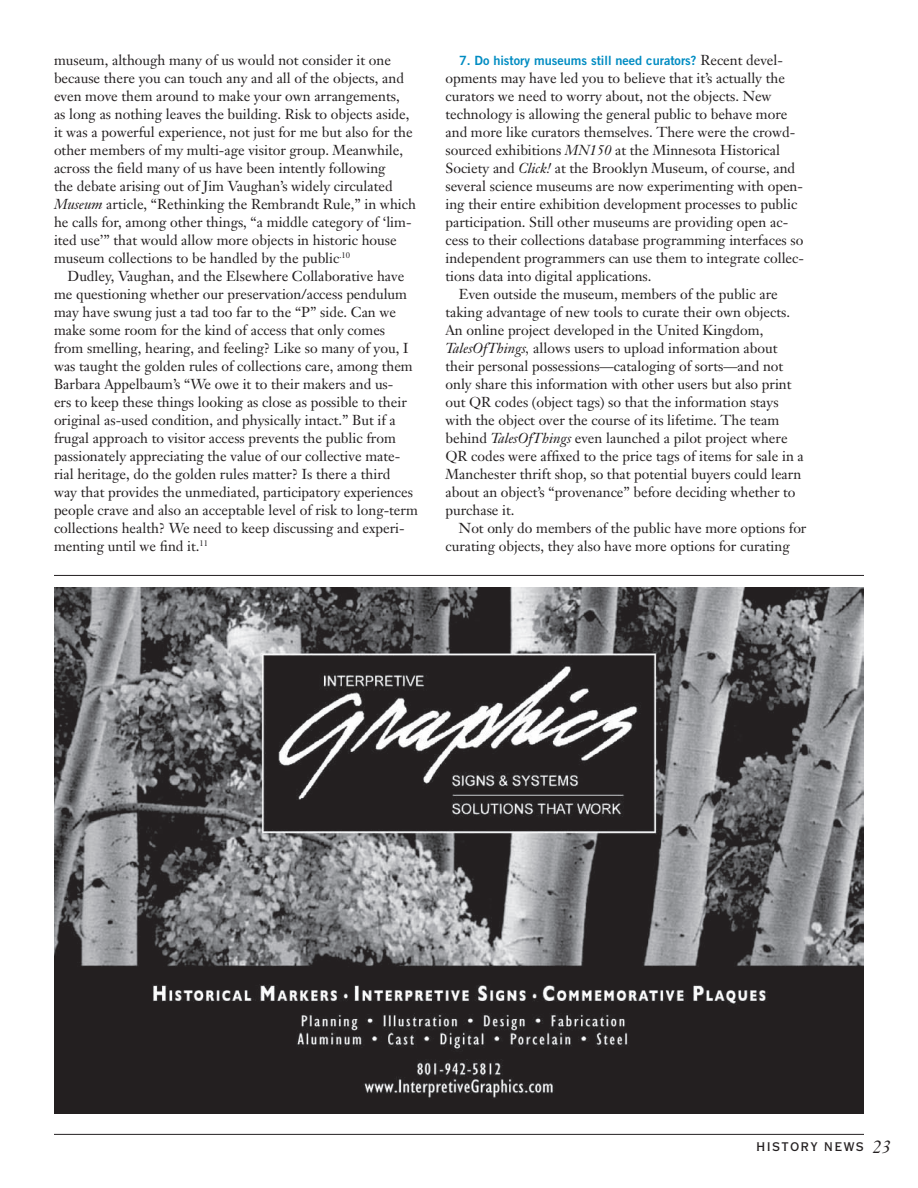
<style>
.page{position:relative;width:918px;height:1188px;background:#fff}
.page>*{position:absolute;margin:0;border:0;box-sizing:border-box;transform-origin:0 0}
.Body_Janson{font:14.25px/18px "Janson Text";color:#231f20}
.Body_Janson-2{font:12.75px "Trade Gothic Bold Two";color:#008cc2}
.t1{font:12px "Copperplate Thirty AB";letter-spacing:.15em;color:#231f20}
.s1{font-style:italic}
.s2{font-family:"Janson Text";font-size:14.25px;color:#231f20}
.s3{font-family:"Janson Text";font-style:italic;font-size:18px}
</style>
<div class="page">
<hr style="left:54px;top:1134px;width:810px;height:1px;background:#231f20">
<img style="left:54px;top:587px;width:810px;height:527px">
<hr style="left:54px;top:575px;width:810px;height:1px;background:#231f20">
<p class="Body_Janson" style="left:54px;top:51px;width:364px">museum, although many of us would not consider it one because there you can touch any and all of the objects, and even move them around to make your own arrangements,<br>as long as nothing leaves the building. Risk to objects aside, it was a powerful experience, not just for me but also for the other members of my multi-age visitor group. Meanwhile, across the field many of us have been intently following<br>the debate arising out of Jim Vaughan’s widely circulated <span class="s1">Museum</span> article, “Rethinking the Rembrandt Rule,” in which he calls for, among other things, “a middle category of ‘lim&shy;ited use’” that would allow more objects in historic house museum collections to be handled by the public<sup>.10</sup></p>
<p class="Body_Janson" style="left:54px;top:267px;width:365px;text-indent:13px">Dudley, Vaughan, and the Elsewhere Collaborative have me questioning whether our preservation/access pendulum may have swung just a tad too far to the “P” side. Can we make some room for the kind of access that only comes from smelling, hearing, and feeling? Like so many of you, I was taught the golden rules of collections care, among them Barbara Appelbaum’s “We owe it to their makers and us-<br>ers to keep these things looking as close as possible to their original as-used condition, and physically intact.” But if a frugal approach to visitor access prevents the public from passionately appreciating the value of our collective mate&shy;rial heritage, do the golden rules matter? Is there a third<br>way that provides the unmediated, participatory experiences people crave and also an acceptable level of risk to long-term collections health? We need to keep discussing and experi&shy;menting until we find it.<sup>11</sup></p>
<p class="Body_Janson-2" style="left:459px;top:53px;width:325px">7. Do history museums still need curators? <span class="s2">Recent devel-</span></p>
<p class="Body_Janson" style="left:445px;top:69px;width:360px">opments may have led you to believe that it’s actually the curators we need to worry about, not the objects. New technology is allowing the general public to behave more and more like curators themselves. There were the crowd&shy;sourced exhibitions <span class="s1">MN150</span> at the Minnesota Historical Society and <span class="s1">Click!</span> at the Brooklyn Museum, of course, and several science museums are now experimenting with open&shy;ing their entire exhibition development processes to public participation. Still other museums are providing open ac&shy;cess to their collections database programming interfaces so independent programmers can use them to integrate collec&shy;tions data into digital applications.</p>
<p class="Body_Janson" style="left:445px;top:285px;width:360px;text-indent:13px">Even outside the museum, members of the public are taking advantage of new tools to curate their own objects.<br>An online project developed in the United Kingdom, <span class="s1">TalesOfThings,</span> allows users to upload information about their personal possessions—cataloging of sorts—and not only share this information with other users but also print out QR codes (object tags) so that the information stays with the object over the course of its lifetime. The team behind <span class="s1">TalesOfThings</span> even launched a pilot project where QR codes were affixed to the price tags of items for sale in a Manchester thrift shop, so that potential buyers could learn about an object’s “provenance” before deciding whether to purchase it.</p>
<p class="Body_Janson" style="left:445px;top:519px;width:363px;text-indent:13px">Not only do members of the public have more options for curating objects, they also have more options for curating</p>
<p class="t1" style="left:757px;top:1140px;width:136px">HISTORY NEWS <span class="s3">23</span></p>
</div>
